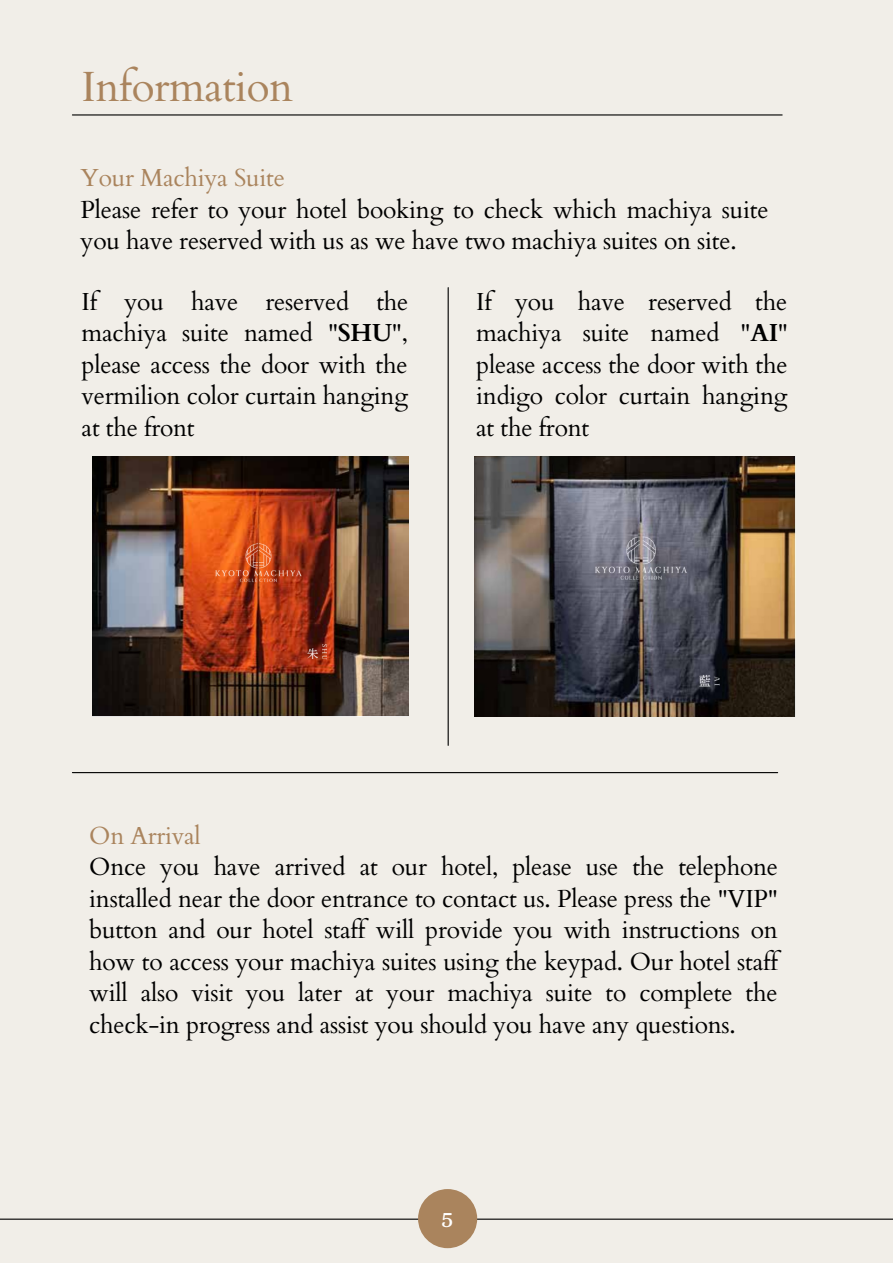
<style>
.page{position:relative;width:893px;height:1264px;background:#fff}
.page>*{position:absolute;margin:0;border:0;box-sizing:border-box;transform-origin:0 0}
.t1{font:42.3px "Cardo";letter-spacing:-.01em;color:#aa845d}
.t2{font:26.25px "Alice";color:#fff}
.t3{font:24.6px/31.5px "Cardo";letter-spacing:-.01em;color:#000;text-align:justify}
.t4{font:24.6px "Cardo";letter-spacing:-.01em;color:#aa845d}
.s1{font-weight:700}
</style>
<div class="page">
<div style="left:0;top:0;width:892px;height:1262px;background:#f1eee8"></div>
<hr style="left:0;top:1218px;width:892px;height:1px;background:#000">
<div style="left:418px;top:1188px;width:59px;height:60px;background:#aa845d;border-radius:50%"></div>
<hr style="left:72px;top:772px;width:705px;height:1px;background:#000">
<hr style="left:72px;top:114px;width:710px;height:1px;background:#000">
<img style="left:92px;top:457px;width:316px;height:259px">
<hr style="left:447px;top:288px;width:1px;height:457px;background:#000">
<img style="left:474px;top:457px;width:321px;height:259px">
<p class="t1" style="left:82px;top:59px;width:213px">Information</p>
<p class="t4" style="left:81px;top:162px;width:206px">Your Machiya Suite</p>
<p class="t3" style="left:81px;top:194px;width:689px">Please refer to your hotel booking to check which machiya suite you have reserved with us as we have two machiya suites on site.</p>
<p class="t3" style="left:82px;top:286px;width:328px">If you have reserved the machiya suite named "<span class="s1">SHU</span>", please access the door with the vermilion color curtain hanging at the front</p>
<p class="t3" style="left:476px;top:286px;width:313px">If you have reserved the machiya suite named "<span class="s1">AI</span>" please access the door with the indigo color curtain hanging at the front</p>
<p class="t4" style="left:89px;top:819px;width:113px">On Arrival</p>
<p class="t3" style="left:89px;top:852px;width:690px">Once you have arrived at our hotel, please use the telephone installed near the door entrance to contact us. Please press the "VIP" button and our hotel staff will provide you with instructions on how to access your machiya suites using the keypad. Our hotel staff will also visit you later at your machiya suite to complete the check-in progress and assist you should you have any questions.</p>
<p class="t2" style="left:441px;top:1203px;width:14px">5</p>
</div>
